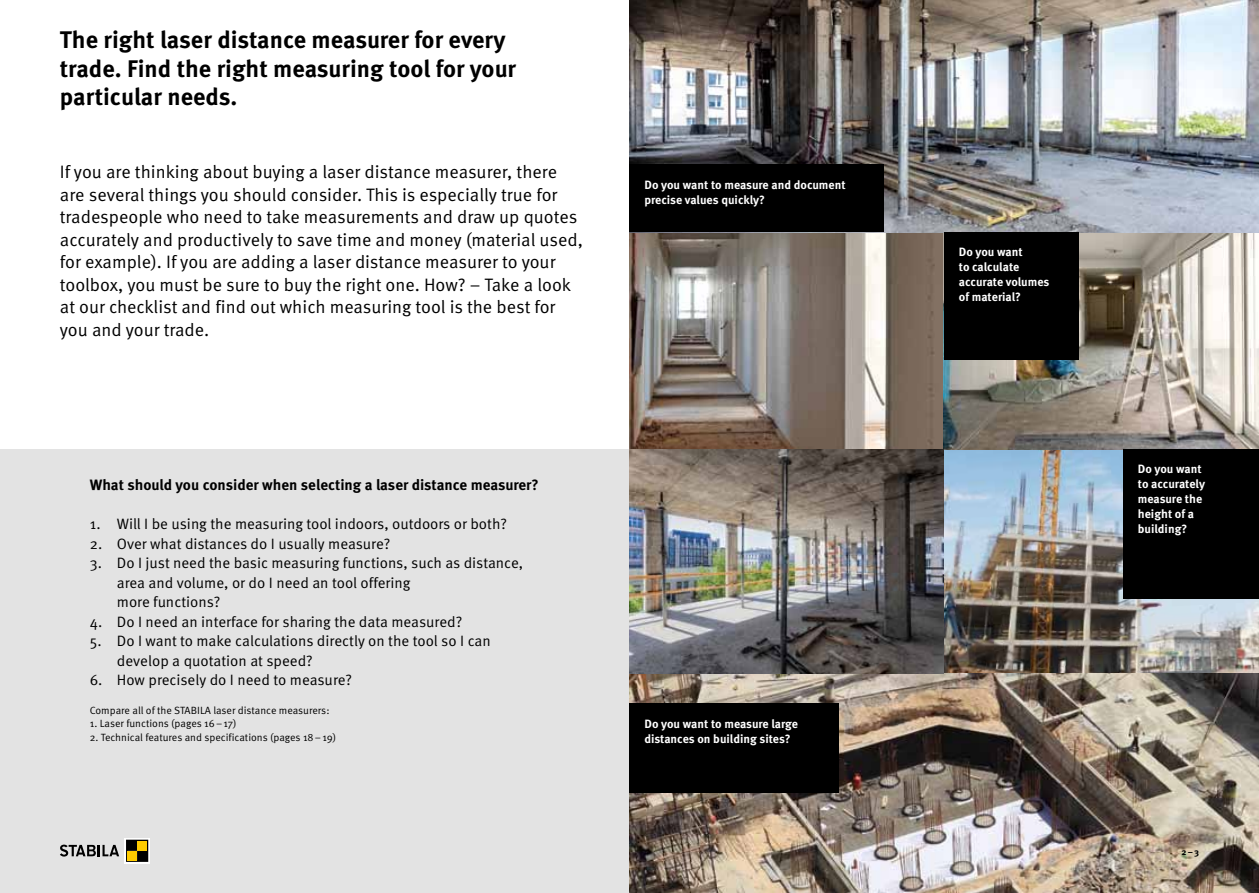
<style>
.page{position:relative;width:1259px;height:893px;background:#fff}
.page>*{position:absolute;margin:0;border:0;box-sizing:border-box;transform-origin:0 0}
.t1{font:700 24px/28.5px "Meta Pro";color:#000}
.t2{font:18px/22.5px "Meta Pro";color:#000}
.t3{font:15px/19.5px "Meta Pro";color:#000}
.t4{font:700 15px "Meta Pro";color:#000}
.t5{font:700 12px/15px "Meta Pro";letter-spacing:-.005em;color:#fff}
.t6{font:10.5px "Meta Pro";color:#000}
.t7{font:700 9px "Meta Pro";color:#000}
</style>
<div class="page">
<img style="left:629px;top:0;width:630px;height:893px">
<div style="left:0;top:449px;width:629px;height:444px;background:#e3e3e3"></div>
<div style="left:629px;top:703px;width:210px;height:90px;background:#000"></div>
<div style="left:1123px;top:449px;width:136px;height:150px;background:#000"></div>
<div style="left:944px;top:232px;width:134px;height:127px;background:#000"></div>
<div style="left:629px;top:165px;width:255px;height:67px;background:#000"></div>
<svg style="left:60px;top:845px;width:59px;height:12px"></svg>
<svg style="left:125px;top:838px;width:25px;height:25px"></svg>
<svg style="left:126px;top:840px;width:22px;height:22px"></svg>
<div style="left:137px;top:841px;width:10px;height:10px;background:#fc0"></div>
<div style="left:127px;top:851px;width:10px;height:9px;background:#fc0"></div>
<h1 class="t1" style="left:60px;top:24px;width:458px">The right laser distance measurer for every trade. Find the right measuring tool for your particular needs.</h1>
<p class="t2" style="left:60px;top:161px;width:524px">If you are thinking about buying a laser distance measurer, there are several things you should consider. This is especially true for tradespeople who need to take measurements and draw up quotes accurately and productively to save time and money (material used, for example). If you are adding a laser distance measurer to your toolbox, you must be sure to buy the right one. How? – Take a look at our checklist and find out which measuring tool is the best for you and your trade.</p>
<p class="t4" style="left:90px;top:473px;width:450px">What should you consider when selecting a laser distance measurer?</p>
<p class="t3" style="left:90px;top:514px;width:419px">1. Will I be using the measuring tool indoors, outdoors or both?</p>
<p class="t3" style="left:90px;top:534px;width:302px">2. Over what distances do I usually measure?</p>
<p class="t3" style="left:117px;top:553px;width:408px;text-indent:-27px">3. Do I just need the basic measuring functions, such as distance, area and volume, or do I need an tool offering<br>more functions?</p>
<p class="t3" style="left:90px;top:612px;width:374px">4. Do I need an interface for sharing the data measured?</p>
<p class="t3" style="left:117px;top:631px;width:375px;text-indent:-27px">5. Do I want to make calculations directly on the tool so I can develop a quotation at speed?</p>
<p class="t3" style="left:90px;top:670px;width:264px">6. How precisely do I need to measure?</p>
<p class="t6" style="left:90px;top:704px;width:241px">Compare all of the STABILA laser distance measurers:</p>
<p class="t6" style="left:90px;top:717px;width:148px">1. Laser functions (pages 16–17)</p>
<p class="t6" style="left:90px;top:731px;width:248px">2. Technical features and specifications (pages 18–19)</p>
<p class="t5" style="left:644px;top:176px;width:203px">Do you want to measure and document precise values quickly?</p>
<p class="t5" style="left:644px;top:715px;width:155px">Do you want to measure large distances on building sites?</p>
<p class="t5" style="left:959px;top:244px;width:92px">Do you want<br>to calculate accurate volumes of material?</p>
<p class="t5" style="left:1137px;top:461px;width:69px">Do you want to accurately measure the height of a building?</p>
<p class="t7" style="left:1181px;top:845px;width:19px">2–3</p>
</div>
